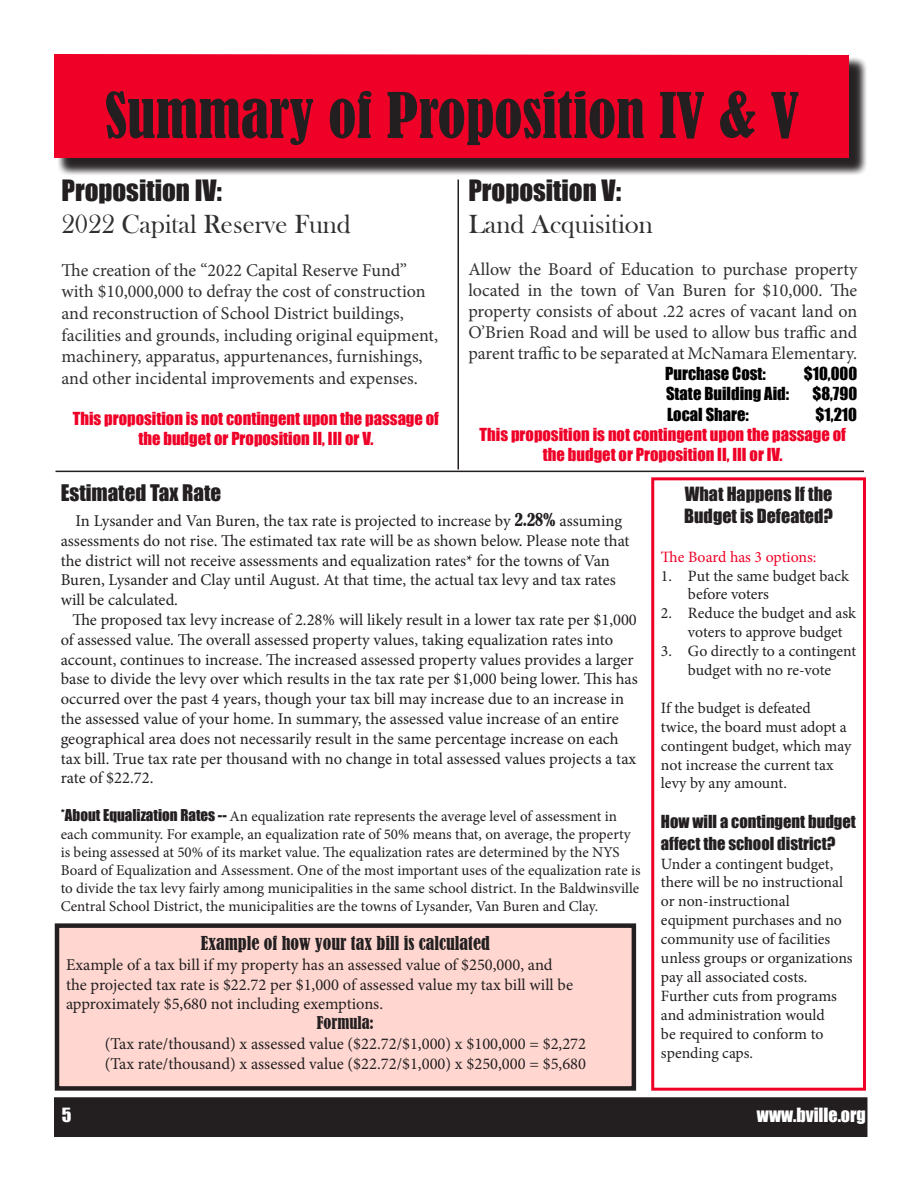
<style>
.page{position:relative;width:918px;height:1188px;background:#fff}
.page>*{position:absolute;margin:0;border:0;box-sizing:border-box;transform-origin:0 0}
.t1{font:condensed 58.5px "Bernard";color:#231f20}
.t2{font:27px "Bask Old Face";color:#312f30}
.t3{font:27px "Impact";color:#231f20}
.t4{font:21px "Impact";color:#231f20}
.t5{font:18px/21.6px "Minion Pro";color:#312f30}
.t6{font:condensed 18px "Bernard";color:#231f20}
.t7{font:18px/21.6px "Impact";color:#231f20}
.t8{font:18px "Impact";color:#fff}
.t9{font:16.5px/19.8px "Minion Pro";color:#231f20}
.t10{font:16.5px/19.8px "Impact";color:#ef0027;text-align:center}
.t11{font:16.5px "Impact";color:#000}
.t12{font:16.5px/21.6px "Impact";color:#231f20}
.t13{font:condensed 16.5px "Bernard";color:#231f20}
.t14{font:15.75px/18.9px "Minion Pro";color:#231f20}
.t15{font:15.75px "Minion Pro";letter-spacing:-.005em;color:#ef0027}
.t16{font:15px/18px "Minion Pro";color:#231f20}
.s1{font-family:"Bernard";font-stretch:condensed}
.s2{font-family:"Impact"}
</style>
<div class="page">
<div style="left:57px;top:57px;width:811px;height:119px;background:#231f20;opacity:.75"></div>
<div style="left:55px;top:55px;width:794px;height:103px;background:#ef0027"></div>
<div style="left:55px;top:1098px;width:812px;height:38px;background:#231f20"></div>
<div style="left:54px;top:1097px;width:813px;height:40px;border:2px solid #231f20"></div>
<div style="left:651px;top:477px;width:215px;height:614px;border:3px solid #ef0027"></div>
<hr style="left:56px;top:471px;width:808px;height:1px;background:#231f20">
<hr style="left:458px;top:180px;width:1px;height:289px;background:#231f20">
<div style="left:57px;top:926px;width:577px;height:162px;background:#ffd7d0"></div>
<div style="left:55px;top:923px;width:581px;height:168px;border:4px solid #231f20"></div>
<h1 class="t1" style="left:105px;top:82px;width:695px">Summary of Proposition IV &amp; V</h1>
<h1 class="t1" style="left:209px;top:82px;width:488px">AROUND THE DISTRICT</h1>
<h2 class="t3" style="left:62px;top:169px;width:162px">Proposition IV:</h2>
<h2 class="t2" style="left:62px;top:210px;width:291px">2022 Capital Reserve Fund</h2>
<p class="t5" style="left:62px;top:259px;width:378px">The creation of the “2022 Capital Reserve Fund” with $10,000,000 to defray the cost of construction and reconstruction of School District buildings, facilities and grounds, including original equipment, machinery, apparatus, appurtenances, furnishings, and other incidental improvements and expenses.</p>
<p class="t10" style="left:73px;top:408px;width:368px">This proposition is not contingent upon the passage of the budget or Proposition II, III or V.</p>
<h2 class="t3" style="left:468px;top:169px;width:154px">Proposition V:</h2>
<h2 class="t2" style="left:468px;top:210px;width:186px">Land Acquisition</h2>
<p class="t5" style="left:468px;top:259px;width:390px;line-height:21px;text-align:justify">Allow the Board of Education to purchase property located in the town of Van Buren for $10,000. The property consists of about .22 acres of vacant land on O’Brien Road and will be used to allow bus traffic and parent traffic to be separated at McNamara Elementary.</p>
<p class="t11" style="left:665px;top:361px;width:102px">Purchase Cost:</p>
<p class="t11" style="left:804px;top:361px;width:55px">$10,000</p>
<p class="t11" style="left:666px;top:381px;width:125px">State Building Aid:</p>
<p class="t11" style="left:812px;top:381px;width:46px">$8,790</p>
<p class="t11" style="left:667px;top:402px;width:83px">Local Share:</p>
<p class="t11" style="left:816px;top:402px;width:43px">$1,210</p>
<p class="t10" style="left:480px;top:424px;width:368px">This proposition is not contingent upon the passage of the budget or Proposition II, III or IV.</p>
<p class="t4" style="left:61px;top:476px;width:162px">Estimated Tax Rate</p>
<p class="t9" style="left:61px;top:511px;width:570px;text-indent:15px">In Lysander and Van Buren, the tax rate is projected to increase by <span class="s1">2.28%</span> assuming assessments do not rise. The estimated tax rate will be as shown below. Please note that the district will not receive assessments and equalization rates* for the towns of Van Buren, Lysander and Clay until August. At that time, the actual tax levy and tax rates will be calculated.</p>
<p class="t9" style="left:61px;top:610px;width:579px;text-indent:12px">The proposed tax levy increase of 2.28% will likely result in a lower tax rate per $1,000 of assessed value. The overall assessed property values, taking equalization rates into account, continues to increase. The increased assessed property values provides a larger base to divide the levy over which results in the tax rate per $1,000 being lower. This has occurred over the past 4 years, though your tax bill may increase due to an increase in the assessed value of your home. In summary, the assessed value increase of an entire geographical area does not necessarily result in the same percentage increase on each tax bill. True tax rate per thousand with no change in total assessed values projects a tax rate of $22.72.</p>
<p class="t16" style="left:61px;top:807px;width:581px"><span class="s2">*About Equalization Rates --</span> An equalization rate represents the average level of assessment in each community. For example, an equalization rate of 50% means that, on average, the property is being assessed at 50% of its market value. The equalization rates are determined by the NYS Board of Equalization and Assessment. One of the most important uses of the equalization rate is to divide the tax levy fairly among municipalities in the same school district. In the Baldwinsville Central School District, the municipalities are the towns of Lysander, Van Buren and Clay.</p>
<p class="t6" style="left:201px;top:933px;width:291px">Example of how your tax bill is calculated</p>
<p class="t9" style="left:66px;top:955px;width:509px">Example of a tax bill if my property has an assessed value of $250,000, and the projected tax rate is $22.72 per $1,000 of assessed value my tax bill will be approximately $5,680 not including exemptions.</p>
<p class="t13" style="left:317px;top:1013px;width:59px">Formula:</p>
<p class="t9" style="left:105px;top:1034px;width:483px">(Tax rate/thousand) x assessed value ($22.72/$1,000) x $100,000 = $2,272 (Tax rate/thousand) x assessed value ($22.72/$1,000) x $250,000 = $5,680</p>
<p class="t7" style="left:684px;top:483px;width:150px">What Happens If the<br>Budget is Defeated?</p>
<p class="t15" style="left:661px;top:546px;width:157px">The Board has 3 options:</p>
<p class="t14" style="left:688px;top:566px;width:162px;text-indent:-27px">1. Put the same budget back before voters</p>
<p class="t14" style="left:688px;top:604px;width:169px;text-indent:-27px">2. Reduce the budget and ask voters to approve budget</p>
<p class="t14" style="left:661px;top:642px;width:197px;text-align:center">3. Go directly to a contingent budget with no re-vote</p>
<p class="t14" style="left:661px;top:698px;width:192px">If the budget is defeated twice, the board must adopt a contingent budget, which may not increase the current tax levy by any amount.</p>
<p class="t12" style="left:661px;top:810px;width:197px">How will a contingent budget affect the school district?</p>
<p class="t14" style="left:661px;top:854px;width:193px">Under a contingent budget, there will be no instructional or non-instructional equipment purchases and no community use of facilities unless groups or organizations pay all associated costs.<br>Further cuts from programs and administration would<br>be required to conform to spending caps.</p>
<p class="t8" style="left:62px;top:1101px;width:11px">5</p>
<p class="t8" style="left:757px;top:1101px;width:110px">www.bville.org</p>
</div>
